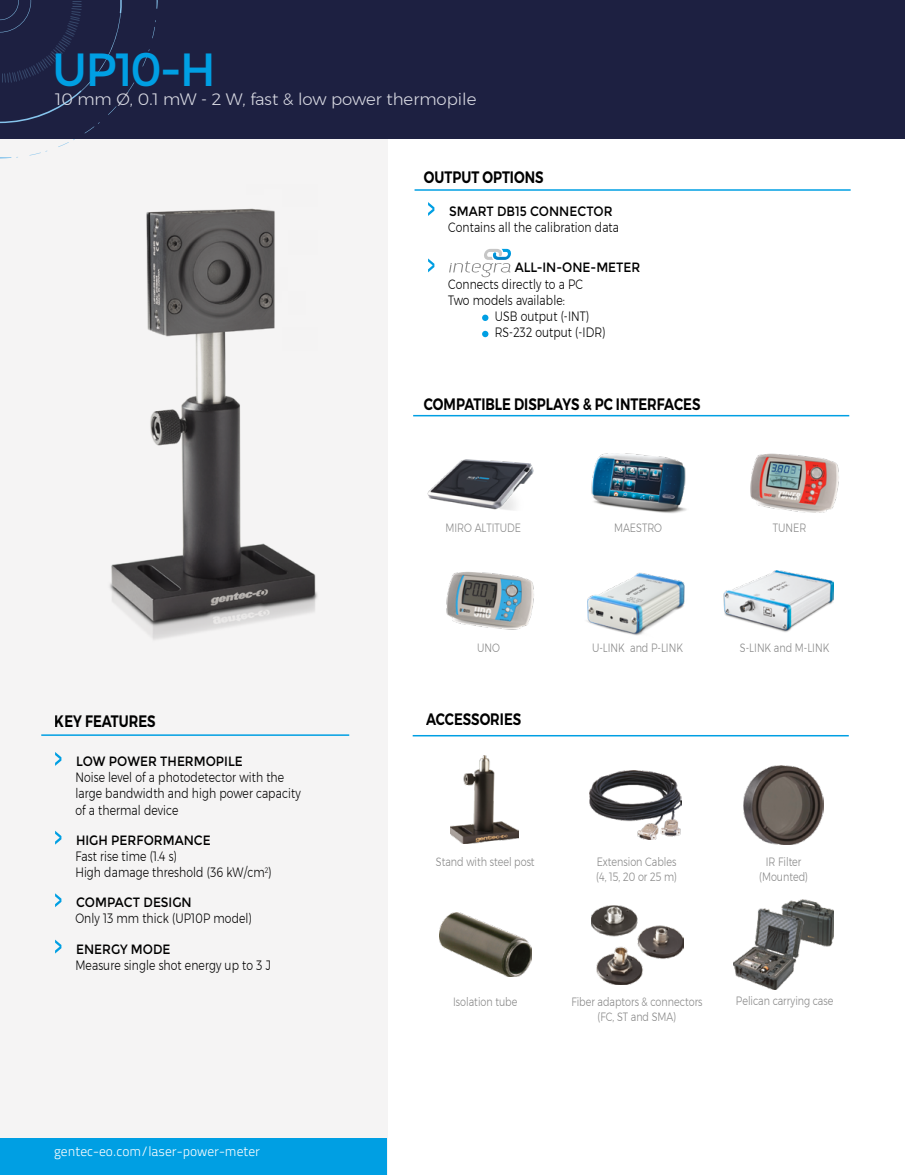
<style>
.page{position:relative;width:905px;height:1175px;background:#fff}
.page>*{position:absolute;margin:0;border:0;box-sizing:border-box;transform-origin:0 0}
.t1{font:46.5px "Montserrat";color:#009fe3}
.t2{font:600 16.5px "Montserrat";color:#000;scale:.8 1}
.t3{font:300 16.5px "Montserrat";color:#d7d8e1}
.t4{font:300 13.5px/16.2px "Montserrat";letter-spacing:.01em;color:#000;scale:.8 1}
.t5{font:13.5px "Montserrat";color:#000;scale:.9 1}
.t6{font:13.5px "Titillium Text 22 L 250 wt";color:#fff}
.t7{font:300 12px/15px "Montserrat";color:#878787;text-align:center;scale:.8 1}
</style>
<div class="page">
<div style="left:0;top:132px;width:387px;height:1042px;background:#f5f4f4"></div>
<div style="left:0;top:0;width:904px;height:139px;background:#1d2041"></div>
<svg style="left:0;top:0;width:158px;height:159px"></svg>
<div style="left:0;top:1138px;width:387px;height:36px;background:#009fe3"></div>
<hr style="left:414px;top:189px;width:436px;height:2px;background:#009fe3">
<img style="left:109px;top:208px;width:209px;height:432px">
<img style="left:733px;top:899px;width:101px;height:90px">
<img style="left:589px;top:770px;width:92px;height:69px">
<img style="left:450px;top:755px;width:68px;height:89px">
<img style="left:743px;top:765px;width:80px;height:80px">
<img style="left:439px;top:913px;width:92px;height:63px">
<img style="left:591px;top:905px;width:92px;height:79px">
<img style="left:446px;top:572px;width:88px;height:58px">
<img style="left:591px;top:453px;width:96px;height:60px">
<img style="left:587px;top:572px;width:98px;height:64px">
<img style="left:750px;top:453px;width:89px;height:60px">
<img style="left:723px;top:571px;width:110px;height:61px">
<img style="left:427px;top:459px;width:107px;height:51px">
<hr style="left:413px;top:415px;width:436px;height:1px;background:#009fe3">
<hr style="left:412px;top:735px;width:436px;height:1px;background:#009fe3">
<hr style="left:41px;top:734px;width:308px;height:2px;background:#009fe3">
<svg style="left:55px;top:752px;width:6px;height:14px"></svg>
<svg style="left:55px;top:830px;width:6px;height:14px"></svg>
<svg style="left:55px;top:893px;width:6px;height:14px"></svg>
<svg style="left:55px;top:939px;width:6px;height:14px"></svg>
<svg style="left:428px;top:202px;width:6px;height:14px"></svg>
<svg style="left:428px;top:258px;width:6px;height:14px"></svg>
<svg style="left:449px;top:249px;width:62px;height:28px"></svg>
<div style="left:482px;top:314px;width:6px;height:7px;background:#009fe3;border-radius:50%"></div>
<svg style="left:482px;top:331px;width:6px;height:6px"></svg>
<h1 class="t1" style="left:52px;top:43px;width:165px">UP10-H</h1>
<p class="t3" style="left:55px;top:87px;width:423px">10 mm Ø, 0.1 mW - 2 W, fast &amp; low power thermopile</p>
<p class="t2" style="left:424px;top:164px;width:151px">OUTPUT OPTIONS</p>
<p class="t5" style="left:449px;top:203px;width:183px">SMART DB15 CONNECTOR</p>
<p class="t4" style="left:448px;top:219px;width:215px">Contains all the calibration data</p>
<p class="t5" style="left:514px;top:260px;width:141px">ALL-IN-ONE-METER</p>
<p class="t4" style="left:448px;top:275px;width:170px">Connects directly to a PC<br>Two models available:</p>
<p class="t4" style="left:494px;top:308px;width:140px">USB output (-INT)<br>RS-232 output (-IDR)</p>
<p class="t2" style="left:424px;top:390px;width:347px">COMPATIBLE DISPLAYS &amp; PC INTERFACES</p>
<p class="t7" style="left:445px;top:520px;width:96px">MIRO ALTITUDE</p>
<p class="t7" style="left:614px;top:520px;width:61px">MAESTRO</p>
<p class="t7" style="left:772px;top:520px;width:43px">TUNER</p>
<p class="t7" style="left:477px;top:640px;width:30px">UNO</p>
<p class="t2" style="left:55px;top:708px;width:128px">KEY FEATURES</p>
<p class="t2" style="left:426px;top:706px;width:120px">ACCESSORIES</p>
<p class="t5" style="left:76px;top:753px;width:187px">LOW POWER THERMOPILE</p>
<p class="t4" style="left:75px;top:769px;width:283px">Noise level of a photodetector with the large bandwidth and high power capacity of a thermal device</p>
<p class="t5" style="left:76px;top:832px;width:151px">HIGH PERFORMANCE</p>
<p class="t4" style="left:75px;top:847px;width:247px">Fast rise time (1.4 s)<br>High damage threshold (36 kW/cm<sup>2</sup>)</p>
<p class="t5" style="left:76px;top:894px;width:130px">COMPACT DESIGN</p>
<p class="t4" style="left:75px;top:910px;width:222px">Only 13 mm thick (UP10P model)</p>
<p class="t5" style="left:76px;top:941px;width:106px">ENERGY MODE</p>
<p class="t4" style="left:75px;top:956px;width:246px">Measure single shot energy up to 3 J</p>
<p class="t7" style="left:436px;top:854px;width:125px">Stand with steel post</p>
<p class="t7" style="left:592px;top:640px;width:115px">U-LINK and P-LINK</p>
<p class="t7" style="left:740px;top:640px;width:113px">S-LINK and M-LINK</p>
<p class="t7" style="left:596px;top:854px;width:102px;text-align:left">Extension Cables (4, 15, 20 or 25 m)</p>
<p class="t7" style="left:759px;top:854px;width:63px">IR Filter (Mounted)</p>
<p class="t6" style="left:54px;top:1141px;width:207px">gentec-eo.com/laser-power-meter</p>
<p class="t7" style="left:453px;top:994px;width:82px">Isolation tube</p>
<p class="t7" style="left:571px;top:994px;width:165px">Fiber adaptors &amp; connectors (FC, ST and SMA)</p>
<p class="t7" style="left:736px;top:993px;width:123px">Pelican carrying case</p>
</div>
